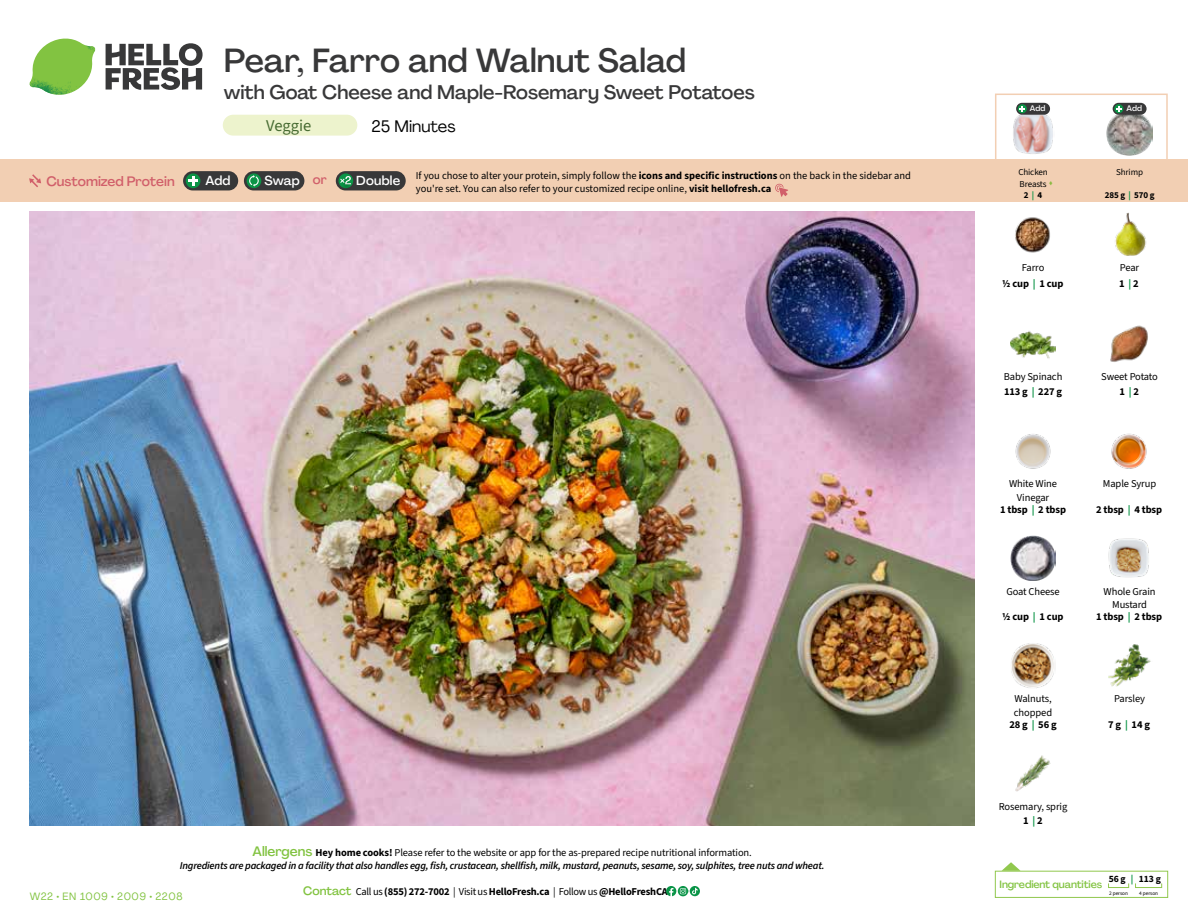
<style>
.page{position:relative;width:1188px;height:918px;background:#fff}
.page>*{position:absolute;margin:0;border:0;box-sizing:border-box;transform-origin:0 0}
.t1{font:500 33px "Agrandir";color:#383839}
.t2{font:500 19.5px "Agrandir";color:#383839}
.t3{font:16.5px "Agrandir";color:#000}
.t4{font:16.5px "Source Sans 3";color:#476b32}
.t5{font:500 13.5px "Agrandir";color:#d15f6a}
.t6{font:500 12.9px "Agrandir";letter-spacing:.015em;color:#fff}
.t7{font:10.5px/13.5px "Source Sans 3";letter-spacing:-.01em;color:#000}
.t8{font:italic 600 10.5px/13.5px "Source Sans 3";letter-spacing:-.02em;color:#000;text-align:center}
.t9{font:700 10.5px/16.4px "Source Sans 3";letter-spacing:-.015em;color:#000;text-align:center}
.t10{font:500 10.5px "Agrandir";letter-spacing:-.01em;color:#82c341}
.t11{font:10.5px "Agrandir";letter-spacing:.05em;color:#82c341}
.t12{font:700 9.6px "Source Sans 3";color:#000}
.t13{font:9px/11.4px "Source Sans 3";letter-spacing:-.01em;color:#000;text-align:center}
.t14{font:700 9px "Source Sans 3";letter-spacing:-.01em;color:#000}
.t15{font:500 7.95px "Agrandir";letter-spacing:.02em;color:#fff}
.t16{font:5.25px "Source Sans 3";letter-spacing:-.01em;color:#000}
.s1{color:#d15f6a}
.s2{font-weight:700}
.s3{font-family:"Agrandir";font-weight:500;font-style:normal;font-size:13.5px;color:#82c341}
.s4{font-weight:700;font-style:normal}
.s5{font-weight:400;font-style:normal}
.s6{font-family:"Agrandir";font-weight:500;font-size:12px;color:#82c341}
.s7{font-weight:400}
.s8{font-weight:700;color:#0b9446}
.s9{color:#0b9446}
</style>
<div class="page">
<svg style="left:106px;top:43px;width:97px;height:47px"></svg>
<svg style="left:34px;top:39px;width:59px;height:38px"></svg>
<img style="left:65px;top:39px;width:30px;height:25px">
<img style="left:33px;top:60px;width:56px;height:10px">
<img style="left:29px;top:64px;width:58px;height:31px">
<img style="left:64px;top:70px;width:25px;height:24px">
<img style="left:30px;top:211px;width:945px;height:615px">
<svg style="left:690px;top:886px;width:10px;height:10px"></svg>
<svg style="left:666px;top:886px;width:32px;height:10px"></svg>
<svg style="left:1002px;top:862px;width:19px;height:9px"></svg>
<div style="left:995px;top:871px;width:173px;height:27px;border:1px solid #91c84e"></div>
<div style="left:1108px;top:883px;width:21px;height:5px;border:1px solid #91c84e"></div>
<div style="left:1135px;top:883px;width:27px;height:5px;border:1px solid #91c84e"></div>
<img style="left:1011px;top:331px;width:45px;height:28px">
<img style="left:1110px;top:325px;width:38px;height:37px">
<img style="left:1015px;top:434px;width:36px;height:35px">
<img style="left:1111px;top:433px;width:36px;height:36px">
<img style="left:1011px;top:536px;width:45px;height:45px">
<img style="left:1108px;top:538px;width:41px;height:40px">
<img style="left:1011px;top:643px;width:45px;height:45px">
<img style="left:1015px;top:755px;width:36px;height:37px">
<img style="left:1115px;top:212px;width:32px;height:44px">
<img style="left:1015px;top:217px;width:35px;height:36px">
<img style="left:1108px;top:644px;width:43px;height:43px">
<div style="left:0;top:160px;width:1188px;height:42px;background:#f2cfb3"></div>
<svg style="left:29px;top:174px;width:12px;height:13px"></svg>
<div style="left:336px;top:171px;width:70px;height:19px;background:#383839;border-radius:10px"></div>
<svg style="left:338px;top:173px;width:15px;height:15px"></svg>
<div style="left:341px;top:180px;width:11px;height:11px;background:#000;opacity:.35"></div>
<svg style="left:339px;top:176px;width:12px;height:8px"></svg>
<div style="left:244px;top:171px;width:60px;height:19px;background:#383839;border-radius:10px"></div>
<div style="left:247px;top:173px;width:14px;height:15px;background:#0b9446;border-radius:50%"></div>
<svg style="left:249px;top:175px;width:10px;height:12px"></svg>
<div style="left:183px;top:171px;width:55px;height:19px;background:#383839;border-radius:10px"></div>
<div style="left:186px;top:173px;width:14px;height:15px;background:#0b9446;border-radius:50%"></div>
<svg style="left:188px;top:176px;width:10px;height:10px"></svg>
<svg style="left:775px;top:183px;width:13px;height:14px"></svg>
<div style="left:995px;top:94px;width:173px;height:69px;border:2px solid #f2cfb3"></div>
<img style="left:1107px;top:111px;width:45px;height:45px">
<img style="left:1013px;top:114px;width:40px;height:40px">
<div style="left:1113px;top:103px;width:34px;height:12px;background:#383839;border-radius:6px"></div>
<svg style="left:1114px;top:104px;width:9px;height:9px"></svg>
<svg style="left:1116px;top:106px;width:6px;height:6px"></svg>
<div style="left:1016px;top:103px;width:34px;height:12px;background:#383839;border-radius:6px"></div>
<svg style="left:1018px;top:104px;width:9px;height:9px"></svg>
<svg style="left:1019px;top:106px;width:6px;height:6px"></svg>
<div style="left:223px;top:115px;width:134px;height:21px;background:#edf3cd;border-radius:10px"></div>
<h1 class="t1" style="left:224px;top:40px;width:464px">Pear, Farro and Walnut Salad</h1>
<h2 class="t2" style="left:224px;top:80px;width:533px">with Goat Cheese and Maple-Rosemary Sweet Potatoes</h2>
<h3 class="t3" style="left:372px;top:116px;width:86px">25 Minutes</h3>
<h3 class="t4" style="left:266px;top:116px;width:47px">Veggie</h3>
<p class="t5" style="left:46px;top:173px;width:130px">Customized Protein</p>
<p class="t6" style="left:205px;top:172px;width:27px">Add</p>
<p class="t6" style="left:264px;top:172px;width:64px">Swap <span class="s1">or</span></p>
<p class="t6" style="left:356px;top:172px;width:45px">Double</p>
<p class="t7" style="left:416px;top:168px;width:497px">If you chose to alter your protein, simply follow the <span class="s2">icons and specific instructions</span> on the back in the sidebar and you're set. You can also refer to your customized recipe online, <span class="s2">visit hellofresh.ca</span></p>
<p class="t8" style="left:180px;top:846px;width:646px"><span class="s3">Allergens</span> <span class="s4">Hey home cooks!</span> <span class="s5">Please refer to the website or app for the as-prepared recipe nutritional information.<br></span>Ingredients are packaged in a facility that also handles egg, fish, crustacean, shellfish, milk, mustard, peanuts, sesame, soy, sulphites, tree nuts and wheat.</p>
<p class="t11" style="left:30px;top:890px;width:154px">W22 • EN 1009 • 2009 • 2208</p>
<p class="t9" style="left:303px;top:884px;width:366px"><span class="s6">Contact</span> <span class="s7">Call us</span> (855) 272-7002 <span class="s7">| Visit us</span> HelloFresh.ca <span class="s7">| Follow us</span> @HelloFreshCA</p>
<p class="t15" style="left:1030px;top:104px;width:17px">Add</p>
<p class="t15" style="left:1126px;top:104px;width:17px">Add</p>
<p class="t13" style="left:1018px;top:167px;width:31px">Chicken<br>Breasts<br><span class="s2">2</span> <span class="s8">|</span> <span class="s2">4</span></p>
<p class="t9" style="left:1002px;top:259px;width:63px"><span class="s7">Farro<br></span>1/2 cup <span class="s9">|</span> 1 cup</p>
<p class="t13" style="left:1116px;top:167px;width:29px">Shrimp</p>
<p class="t14" style="left:1105px;top:189px;width:51px">285 g <span class="s9">|</span> 570 g</p>
<p class="t7" style="left:1119px;top:259px;width:22px;line-height:16.4px">Pear<br><span class="s2">1</span> <span class="s8">|</span> <span class="s2">2</span></p>
<p class="t7" style="left:1004px;top:369px;width:60px;line-height:14.9px">Baby Spinach<br><span class="s2">113 g</span> <span class="s8">|</span> <span class="s2">227 g</span></p>
<p class="t7" style="left:1101px;top:369px;width:58px;line-height:14.9px;text-align:center">Sweet Potato<br><span class="s2">1</span> <span class="s8">|</span> <span class="s2">2</span></p>
<p class="t7" style="left:1009px;top:477px;width:50px;text-align:center">White Wine<br>Vinegar</p>
<p class="t9" style="left:1000px;top:501px;width:67px">1 tbsp <span class="s9">|</span> 2 tbsp</p>
<p class="t7" style="left:1103px;top:477px;width:55px">Maple Syrup</p>
<p class="t9" style="left:1096px;top:501px;width:67px">2 tbsp <span class="s9">|</span> 4 tbsp</p>
<p class="t7" style="left:1006px;top:585px;width:55px">Goat Cheese</p>
<p class="t9" style="left:1002px;top:609px;width:63px">1/2 cup <span class="s9">|</span> 1 cup</p>
<p class="t7" style="left:1104px;top:585px;width:54px;text-align:center">Whole Grain<br>Mustard</p>
<p class="t9" style="left:1096px;top:609px;width:67px">1 tbsp <span class="s9">|</span> 2 tbsp</p>
<p class="t7" style="left:1014px;top:692px;width:40px">Walnuts, chopped</p>
<p class="t9" style="left:1009px;top:716px;width:49px">28 g <span class="s9">|</span> 56 g</p>
<p class="t7" style="left:1114px;top:692px;width:32px">Parsley</p>
<p class="t9" style="left:1108px;top:716px;width:43px">7 g <span class="s9">|</span> 14 g</p>
<p class="t7" style="left:999px;top:799px;width:70px;line-height:14.9px;text-align:center">Rosemary, sprig<br><span class="s2">1</span> <span class="s8">|</span> <span class="s2">2</span></p>
<p class="t12" style="left:1109px;top:872px;width:54px">56 g <span class="s9">|</span> 113 g</p>
<p class="t16" style="left:1109px;top:890px;width:20px">2 person</p>
<p class="t16" style="left:1139px;top:890px;width:20px">4 person</p>
<p class="t10" style="left:1000px;top:878px;width:104px">Ingredient quantities</p>
</div>
